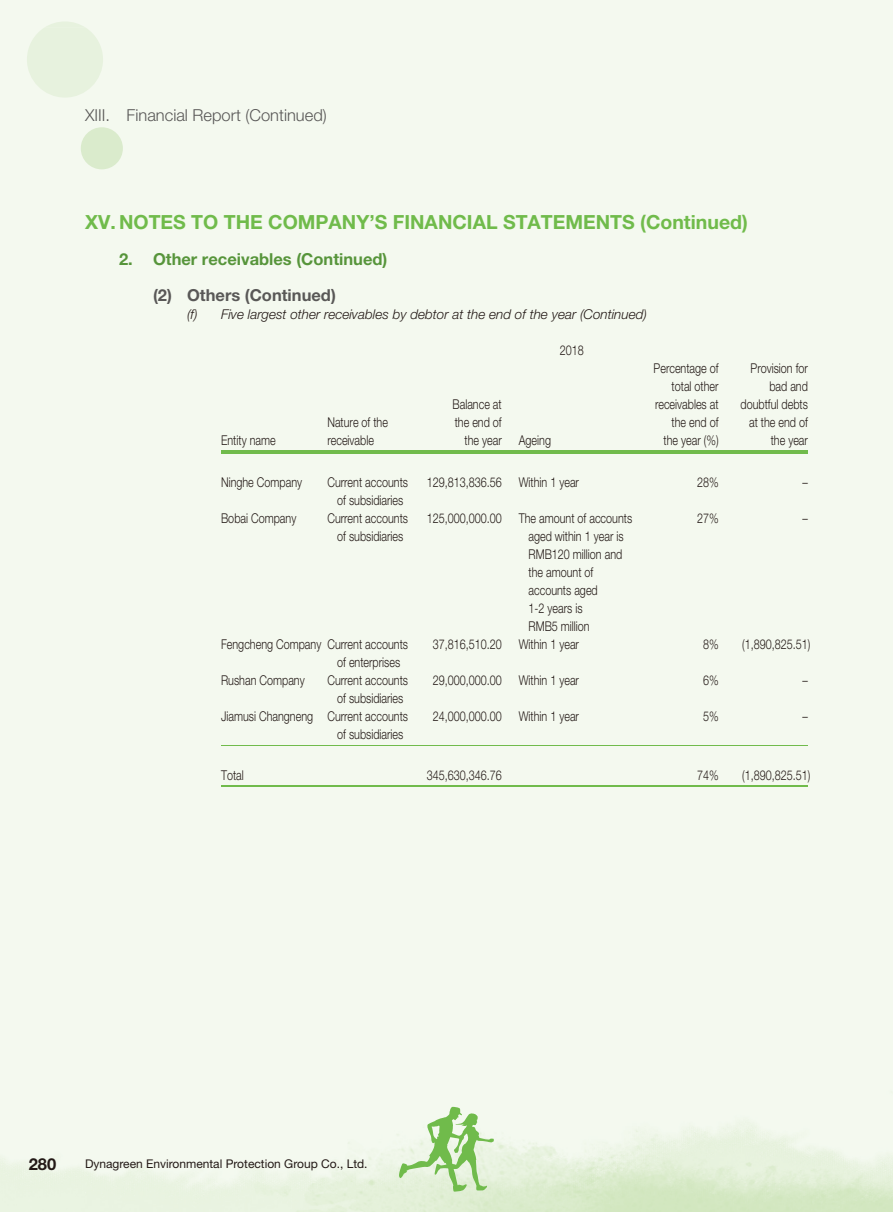
<style>
.page{position:relative;width:893px;height:1212px;background:#f4f9ef}
.page>*{position:absolute;margin:0;border:0;box-sizing:border-box;transform-origin:0 0}
.t1{font:700 19.5px "Helvetica Neue LT Std";color:#70bb4b}
.t2{font:700 16.5px/36px "Helvetica Neue LT Std";color:#57953b}
.t3{font:300 16.5px "Helvetica Neue LT Std";color:#595857}
.t4{font:700 16.5px "Helvetica Neue LT Std";color:#231916}
.t5{font:300 13.5px/18px "Helvetica Neue LT Std";color:#231916;scale:.8 1}
.t6{font:italic 300 13.5px "Helvetica Neue LT Std";color:#231916}
.t7{font:12px "Helvetica Neue LT Std";color:#231916}
.s1{color:#595857}
</style>
<div class="page">
<img style="left:0;top:142px;width:893px;height:1070px">
<svg style="left:399px;top:1107px;width:95px;height:84px"></svg>
<img style="left:81px;top:127px;width:42px;height:42px;border-radius:50%">
<svg style="left:45px;top:22px;width:40px;height:6px"></svg>
<hr style="left:221px;top:450px;width:106px;height:3px;background:#70bb4b">
<hr style="left:327px;top:450px;width:90px;height:3px;background:#70bb4b">
<hr style="left:417px;top:450px;width:93px;height:3px;background:#70bb4b">
<hr style="left:510px;top:450px;width:128px;height:3px;background:#70bb4b">
<hr style="left:638px;top:450px;width:89px;height:3px;background:#70bb4b">
<hr style="left:727px;top:450px;width:81px;height:3px;background:#70bb4b">
<hr style="left:221px;top:745px;width:106px;height:1px;background:#70bb4b">
<hr style="left:327px;top:745px;width:90px;height:1px;background:#70bb4b">
<hr style="left:417px;top:745px;width:93px;height:1px;background:#70bb4b">
<hr style="left:510px;top:745px;width:128px;height:1px;background:#70bb4b">
<hr style="left:638px;top:745px;width:89px;height:1px;background:#70bb4b">
<hr style="left:727px;top:745px;width:81px;height:1px;background:#70bb4b">
<hr style="left:221px;top:785px;width:106px;height:1px;background:#70bb4b">
<hr style="left:327px;top:785px;width:90px;height:1px;background:#70bb4b">
<hr style="left:417px;top:785px;width:93px;height:1px;background:#70bb4b">
<hr style="left:510px;top:785px;width:128px;height:1px;background:#70bb4b">
<hr style="left:638px;top:785px;width:89px;height:1px;background:#70bb4b">
<hr style="left:727px;top:785px;width:81px;height:1px;background:#70bb4b">
<p class="t3" style="left:85px;top:110px;width:243px">XIII. Financial Report (Continued)</p>
<p class="t1" style="left:85px;top:215px;width:664px">XV. NOTES TO THE COMPANY’S FINANCIAL STATEMENTS (Continued)</p>
<p class="t2" style="left:153px;top:243px;width:236px;text-indent:-34px">2. Other receivables (Continued) <span class="s1">(2) Others (Continued)</span></p>
<p class="t6" style="left:187px;top:309px;width:461px">(f) Five largest other receivables by debtor at the end of the year (Continued)</p>
<p class="t5" style="left:560px;top:343px;width:32px">2018</p>
<p class="t5" style="left:221px;top:433px;width:70px">Entity name</p>
<p class="t5" style="left:327px;top:415px;width:77px">Nature of the receivable</p>
<p class="t5" style="left:453px;top:397px;width:63px;text-align:right">Balance at the end of the year</p>
<p class="t5" style="left:519px;top:433px;width:42px">Ageing</p>
<p class="t5" style="left:654px;top:361px;width:83px;text-align:right">Percentage of total other receivables at the end of<br>the year (%)</p>
<p class="t5" style="left:740px;top:361px;width:86px;text-align:right">Provision for bad and doubtful debts at the end of the year</p>
<p class="t5" style="left:221px;top:475px;width:103px">Ninghe Company</p>
<p class="t5" style="left:327px;top:475px;width:102px;text-align:center">Current accounts of subsidiaries</p>
<p class="t5" style="left:427px;top:475px;width:95px">129,813,836.56</p>
<p class="t5" style="left:519px;top:475px;width:77px">Within 1 year</p>
<p class="t5" style="left:697px;top:475px;width:29px">28%</p>
<p class="t5" style="left:802px;top:475px;width:8px">–</p>
<p class="t5" style="left:221px;top:511px;width:96px">Bobai Company</p>
<p class="t5" style="left:327px;top:511px;width:102px;text-align:center">Current accounts of subsidiaries</p>
<p class="t5" style="left:427px;top:511px;width:95px">125,000,000.00</p>
<p class="t5" style="left:529px;top:511px;width:131px;text-indent:-10px">The amount of accounts aged within 1 year is<br>RMB120 million and the amount of accounts aged<br>1-2 years is<br>RMB5 million</p>
<p class="t5" style="left:697px;top:511px;width:29px">27%</p>
<p class="t5" style="left:802px;top:511px;width:8px">–</p>
<p class="t5" style="left:337px;top:637px;width:90px;text-indent:-116px">Fengcheng Company Current accounts of enterprises</p>
<p class="t5" style="left:433px;top:637px;width:88px">37,816,510.20</p>
<p class="t5" style="left:519px;top:637px;width:77px">Within 1 year</p>
<p class="t5" style="left:703px;top:637px;width:21px">8%</p>
<p class="t5" style="left:742px;top:637px;width:87px">(1,890,825.51)</p>
<p class="t5" style="left:221px;top:673px;width:106px">Rushan Company</p>
<p class="t5" style="left:327px;top:673px;width:102px;text-align:center">Current accounts of subsidiaries</p>
<p class="t5" style="left:433px;top:673px;width:88px">29,000,000.00</p>
<p class="t5" style="left:519px;top:673px;width:77px">Within 1 year</p>
<p class="t5" style="left:703px;top:673px;width:21px">6%</p>
<p class="t5" style="left:802px;top:673px;width:8px">–</p>
<p class="t5" style="left:337px;top:709px;width:90px;text-indent:-116px">Jiamusi Changneng Current accounts of subsidiaries</p>
<p class="t5" style="left:433px;top:709px;width:88px">24,000,000.00</p>
<p class="t5" style="left:519px;top:709px;width:77px">Within 1 year</p>
<p class="t5" style="left:703px;top:709px;width:21px">5%</p>
<p class="t5" style="left:802px;top:709px;width:8px">–</p>
<p class="t5" style="left:221px;top:768px;width:30px">Total</p>
<p class="t5" style="left:427px;top:768px;width:95px">345,630,346.76</p>
<p class="t5" style="left:697px;top:768px;width:29px">74%</p>
<p class="t5" style="left:742px;top:768px;width:87px">(1,890,825.51)</p>
<p class="t4" style="left:29px;top:1158px;width:29px">280</p>
<p class="t7" style="left:85px;top:1159px;width:284px">Dynagreen Environmental Protection Group Co., Ltd.</p>
</div>
